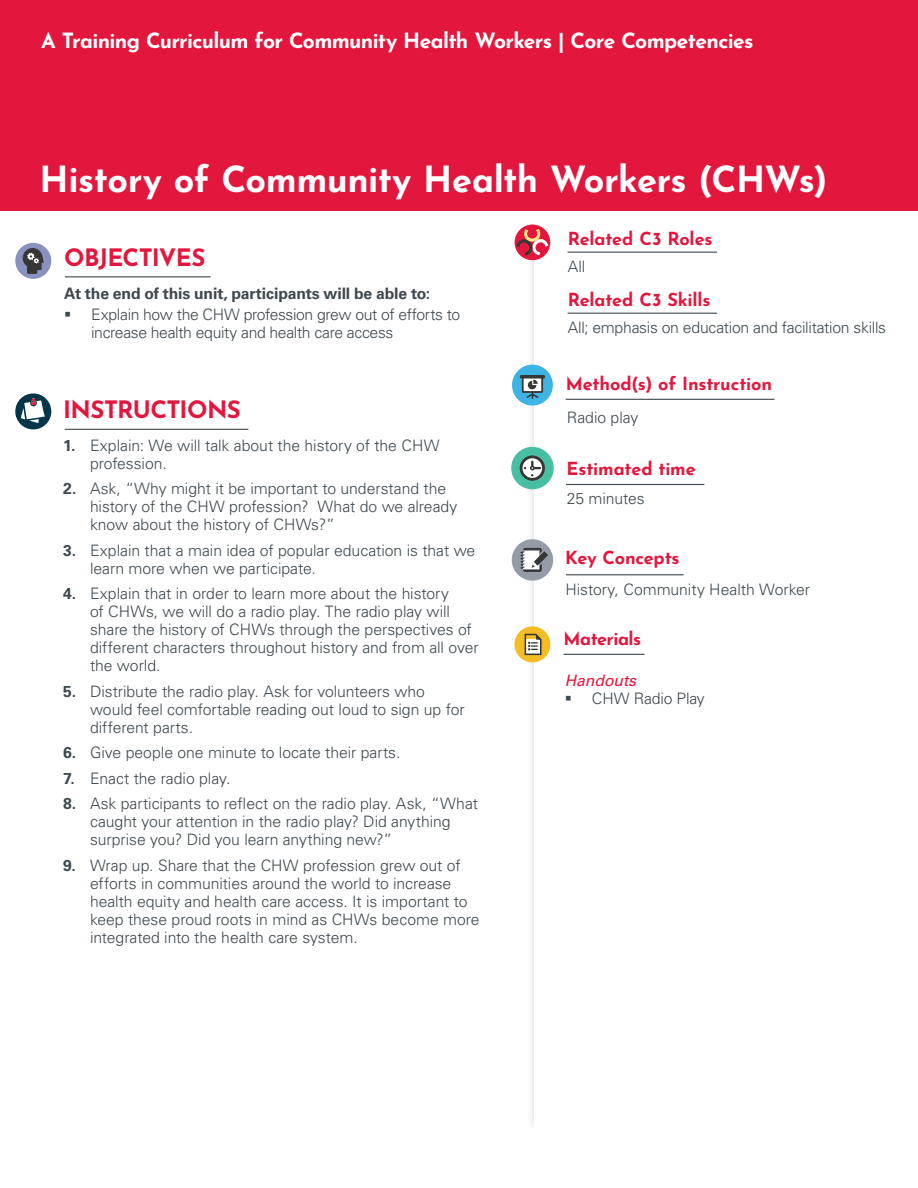
<style>
.page{position:relative;width:918px;height:1188px;background:#fff}
.page>*{position:absolute;margin:0;border:0;box-sizing:border-box;transform-origin:0 0}
.t1{font:700 36px "Josefin Sans";letter-spacing:-.015em;color:#fff}
.t2{font:700 24px "Josefin Sans";letter-spacing:-.025em;color:#e3173e}
.t3{font:700 21px "Josefin Sans";letter-spacing:-.03em;color:#fff}
.t4{font:700 18px "Josefin Sans";letter-spacing:-.01em;color:#e3173e}
.t5{font:700 18px "Josefin Sans";letter-spacing:-.03em;color:#e3173e}
.LP_Text{font:300 15.75px/18px "Univers LT Std";letter-spacing:-.005em;color:#3e484f}
.LP_Text-2{font:300 15.75px/18px "Univers LT Std";letter-spacing:-.025em;color:#3e484f}
.t6{font:700 15.75px "Univers LT Std";letter-spacing:-.01em;color:#3e484f}
.t7{font:italic 15.75px "Univers LT Std";letter-spacing:-.005em;color:#e3173e}
.s1{font-weight:700}
</style>
<div class="page">
<div style="left:0;top:0;width:918px;height:210px;background:#e3173e"></div>
<hr style="left:65px;top:429px;width:183px;height:1px;background:#3e484f">
<hr style="left:65px;top:276px;width:146px;height:1px;background:#3e484f">
<div style="left:512px;top:365px;width:41px;height:41px;background:#3eb4e4;border-radius:50%"></div>
<svg style="left:520px;top:375px;width:25px;height:24px"></svg>
<hr style="left:566px;top:399px;width:209px;height:1px;background:#3e484f">
<div style="left:15px;top:393px;width:36px;height:36px;background:#043549;border-radius:50%"></div>
<svg style="left:21px;top:398px;width:25px;height:25px"></svg>
<div style="left:15px;top:243px;width:36px;height:36px;background:#8892bf;border-radius:50%"></div>
<svg style="left:23px;top:248px;width:21px;height:26px"></svg>
<div style="left:515px;top:225px;width:35px;height:35px;background:#e3173e;border-radius:50%"></div>
<svg style="left:516px;top:229px;width:32px;height:27px"></svg>
<hr style="left:568px;top:252px;width:149px;height:1px;background:#3e484f">
<hr style="left:568px;top:313px;width:149px;height:1px;background:#3e484f">
<hr style="left:566px;top:484px;width:138px;height:1px;background:#3e484f">
<div style="left:511px;top:447px;width:43px;height:42px;background:#48bea2;border-radius:50%"></div>
<svg style="left:520px;top:455px;width:25px;height:26px"></svg>
<hr style="left:566px;top:574px;width:118px;height:1px;background:#3e484f">
<div style="left:512px;top:539px;width:41px;height:42px;background:#959ca8;border-radius:50%"></div>
<svg style="left:520px;top:548px;width:28px;height:24px"></svg>
<hr style="left:564px;top:654px;width:81px;height:1px;background:#3e484f">
<div style="left:514px;top:626px;width:36px;height:36px;background:#f5bd24;border-radius:50%"></div>
<svg style="left:525px;top:634px;width:17px;height:21px"></svg>
<p class="t3" style="left:41px;top:22px;width:714px">A Training Curriculum for Community Health Workers | Core Competencies</p>
<p class="t1" style="left:40px;top:147px;width:789px">History of Community Health Workers (CHWs)</p>
<p class="t2" style="left:64px;top:237px;width:143px">OBJECTIVES</p>
<p class="t6" style="left:64px;top:285px;width:368px">At the end of this unit, participants will be able to:</p>
<p class="LP_Text-2" style="left:91px;top:306px;width:371px;text-indent:-27px">▪ Explain how the CHW profession grew out of efforts to increase health equity and health care access</p>
<p class="t2" style="left:63px;top:388px;width:179px">INSTRUCTIONS</p>
<p class="LP_Text" style="left:90px;top:436px;width:351px;text-indent:-27px"><span class="s1">1.</span> Explain: We will talk about the history of the CHW profession.</p>
<p class="LP_Text" style="left:90px;top:480px;width:369px;text-indent:-27px"><span class="s1">2.</span> Ask, “Why might it be important to understand the history of the CHW profession? What do we already know about the history of CHWs?”</p>
<p class="LP_Text" style="left:90px;top:541px;width:387px;text-indent:-27px"><span class="s1">3.</span> Explain that a main idea of popular education is that we learn more when we participate.</p>
<p class="LP_Text" style="left:90px;top:585px;width:390px;text-indent:-27px"><span class="s1">4.</span> Explain that in order to learn more about the history<br>of CHWs, we will do a radio play. The radio play will share the history of CHWs through the perspectives of different characters throughout history and from all over the world.</p>
<p class="LP_Text" style="left:90px;top:682px;width:376px;text-indent:-27px"><span class="s1">5.</span> Distribute the radio play. Ask for volunteers who would feel comfortable reading out loud to sign up for different parts.</p>
<p class="LP_Text" style="left:63px;top:744px;width:339px"><span class="s1">6.</span> Give people one minute to locate their parts.</p>
<p class="LP_Text" style="left:63px;top:769px;width:169px"><span class="s1">7.</span> Enact the radio play.</p>
<p class="LP_Text" style="left:90px;top:795px;width:390px;text-indent:-27px"><span class="s1">8.</span> Ask participants to reflect on the radio play. Ask, “What caught your attention in the radio play? Did anything surprise you? Did you learn anything new?”</p>
<p class="LP_Text" style="left:90px;top:856px;width:391px;text-indent:-27px"><span class="s1">9.</span> Wrap up. Share that the CHW profession grew out of efforts in communities around the world to increase health equity and health care access. It is important to keep these proud roots in mind as CHWs become more integrated into the health care system.</p>
<p class="t4" style="left:568px;top:223px;width:146px">Related C3 Roles</p>
<p class="LP_Text" style="left:568px;top:258px;width:19px">All</p>
<p class="t4" style="left:568px;top:284px;width:144px">Related C3 Skills</p>
<p class="LP_Text" style="left:568px;top:319px;width:320px">All; emphasis on education and facilitation skills</p>
<p class="t4" style="left:566px;top:367px;width:208px">Method(s) of Instruction</p>
<p class="LP_Text" style="left:567px;top:408px;width:73px">Radio play</p>
<p class="t4" style="left:567px;top:453px;width:131px">Estimated time</p>
<p class="LP_Text" style="left:567px;top:490px;width:80px">25 minutes</p>
<p class="t4" style="left:565px;top:541px;width:116px">Key Concepts</p>
<p class="LP_Text" style="left:565px;top:580px;width:246px">History, Community Health Worker</p>
<p class="t5" style="left:564px;top:622px;width:79px">Materials</p>
<p class="t7" style="left:565px;top:671px;width:73px">Handouts</p>
<p class="LP_Text" style="left:565px;top:690px;width:141px">▪ CHW Radio Play</p>
</div>
